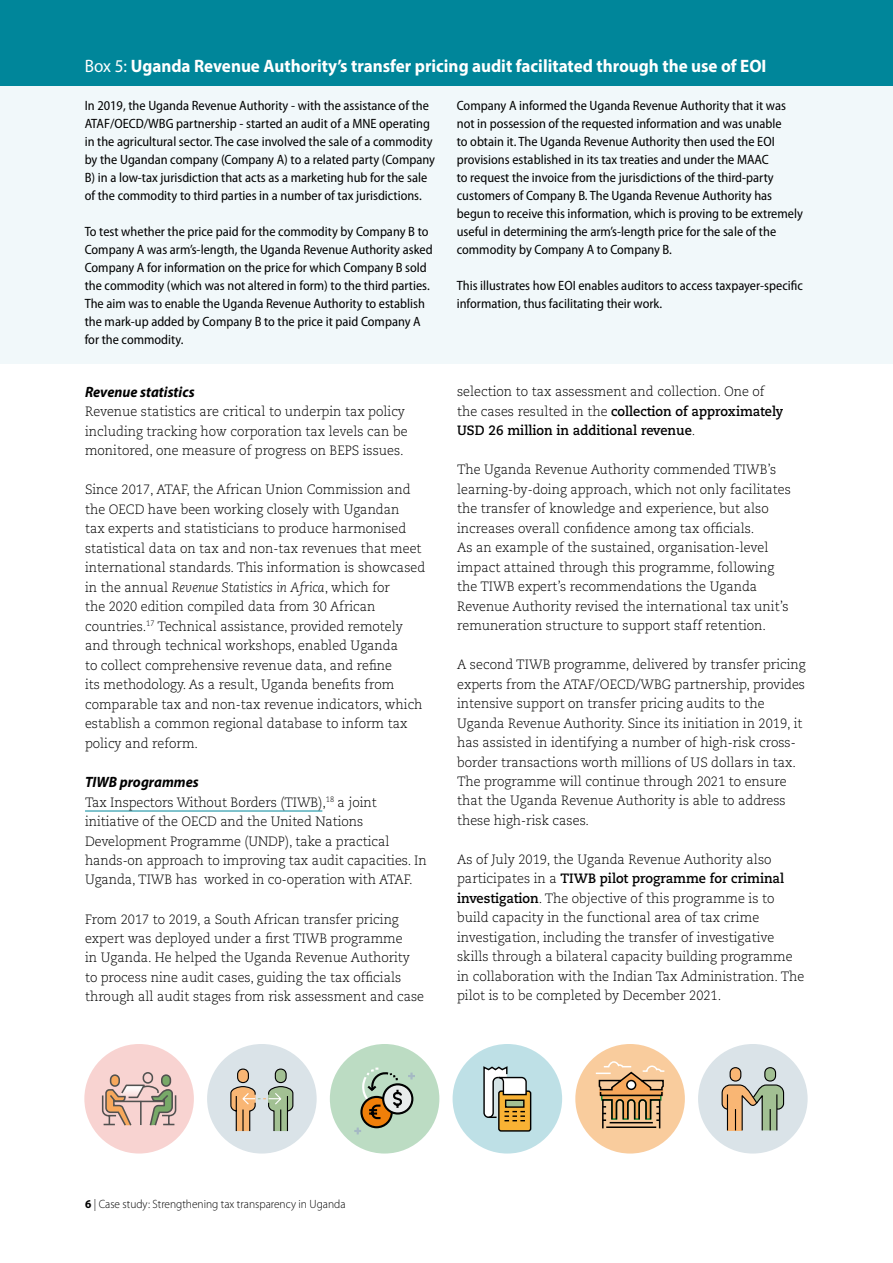
<style>
.page{position:relative;width:893px;height:1263px;background:#fff}
.page>*{position:absolute;margin:0;border:0;box-sizing:border-box;transform-origin:0 0}
.t1{font:700 18px "Myriad Pro";color:#fff;scale:.95 1}
.t2{font:italic 700 15px "Myriad Pro";color:#000;scale:.95 1}
.t3{font:300 13.5px/19.5px "Caecilia LT Pro 45";color:#000;scale:.95 1}
.t4{font:semi-condensed 13.5px/18px "Myriad Pro";color:#000}
.t5{font:700 13.5px/19.5px "Caecilia LT Pro 75";color:#000;scale:.95 1}
.t6{font:italic 300 13.5px "Caecilia LT Pro 46";color:#000;scale:.95 1}
.t7{font:300 12px "Myriad Pro";color:#000;scale:.95 1}
.s1{font-weight:400}
.s2{font-family:"Caecilia LT Pro 45";font-style:normal}
.s3{font-family:"Caecilia LT Pro 45";font-weight:300}
.s4{font-family:"Caecilia LT Pro 75";font-weight:700}
.s5{font-weight:700}
</style>
<div class="page">
<hr style="left:85px;top:811px;width:237px;height:1px;background:#00869a">
<div style="left:0;top:60px;width:893px;height:303px;background:#f1f8fa"></div>
<div style="left:0;top:0;width:893px;height:85px;background:#00869a"></div>
<div style="left:330px;top:1044px;width:109px;height:109px;background:#bcdcc3;border-radius:50%"></div>
<svg style="left:361px;top:1097px;width:31px;height:30px"></svg>
<div style="left:360px;top:1096px;width:33px;height:32px;border:2px solid #000;border-radius:50%"></div>
<svg style="left:354px;top:1127px;width:7px;height:7px"></svg>
<svg style="left:361px;top:1067px;width:54px;height:53px"></svg>
<div style="left:453px;top:1044px;width:109px;height:109px;background:#bee0e6;border-radius:50%"></div>
<div style="left:499px;top:1091px;width:32px;height:40px;background:#f9b234;border-radius:2px"></div>
<div style="left:498px;top:1090px;width:33px;height:41px;border:1px solid #000;border-radius:2px"></div>
<svg style="left:483px;top:1066px;width:44px;height:55px"></svg>
<div style="left:84px;top:1044px;width:110px;height:109px;background:#f8d3d1;border-radius:50%"></div>
<svg style="left:101px;top:1072px;width:76px;height:54px"></svg>
<div style="left:575px;top:1044px;width:110px;height:109px;background:#f9cc9d;border-radius:50%"></div>
<svg style="left:595px;top:1061px;width:70px;height:68px"></svg>
<div style="left:207px;top:1044px;width:110px;height:109px;background:#dae3e8;border-radius:50%"></div>
<svg style="left:230px;top:1068px;width:64px;height:64px"></svg>
<div style="left:238px;top:1069px;width:10px;height:13px;background:#f9b674;border-radius:5px"></div>
<div style="left:237px;top:1068px;width:12px;height:15px;border:1px solid #000;border-radius:5px"></div>
<div style="left:698px;top:1044px;width:110px;height:109px;background:#dae3e8;border-radius:50%"></div>
<svg style="left:721px;top:1067px;width:64px;height:64px"></svg>
<h1 class="t1" style="left:85px;top:54px;width:719px"><span class="s1">Box 5:</span> Uganda Revenue Authority’s transfer pricing audit facilitated through the use of EOI</h1>
<p class="t4" style="left:85px;top:97px;width:352px">In 2019, the Uganda Revenue Authority - with the assistance of the ATAF/OECD/WBG partnership - started an audit of a MNE operating in the agricultural sector. The case involved the sale of a commodity by the Ugandan company (Company A) to a related party (Company B) in a low-tax jurisdiction that acts as a marketing hub for the sale of the commodity to third parties in a number of tax jurisdictions.</p>
<p class="t4" style="left:85px;top:223px;width:349px">To test whether the price paid for the commodity by Company B to Company A was arm’s-length, the Uganda Revenue Authority asked Company A for information on the price for which Company B sold the commodity (which was not altered in form) to the third parties.<br>The aim was to enable the Uganda Revenue Authority to establish the mark-up added by Company B to the price it paid Company A for the commodity.</p>
<p class="t2" style="left:85px;top:382px;width:117px">Revenue statistics</p>
<p class="t3" style="left:85px;top:402px;width:341px">Revenue statistics are critical to underpin tax policy including tracking how corporation tax levels can be monitored, one measure of progress on BEPS issues.</p>
<p class="t3" style="left:85px;top:480px;width:360px">Since 2017, ATAF, the African Union Commission and the OECD have been working closely with Ugandan<br>tax experts and statisticians to produce harmonised statistical data on tax and non-tax revenues that meet international standards. This information is showcased</p>
<p class="t6" style="left:85px;top:579px;width:322px"><span class="s2">in the annual</span> Revenue Statistics in Africa<span class="s2">, which for</span></p>
<p class="t3" style="left:85px;top:597px;width:357px">the 2020 edition compiled data from 30 African countries.<sup>17</sup> Technical assistance, provided remotely and through technical workshops, enabled Uganda<br>to collect comprehensive revenue data, and refine<br>its methodology. As a result, Uganda benefits from comparable tax and non-tax revenue indicators, which establish a common regional database to inform tax policy and reform.</p>
<p class="t2" style="left:85px;top:772px;width:121px">TIWB programmes</p>
<p class="t3" style="left:85px;top:792px;width:361px">Tax Inspectors Without Borders (TIWB),<sup>18</sup> a joint initiative of the OECD and the United Nations Development Programme (UNDP), take a practical hands-on approach to improving tax audit capacities. In Uganda, TIWB has worked in co-operation with ATAF.</p>
<p class="t3" style="left:85px;top:909px;width:358px">From 2017 to 2019, a South African transfer pricing expert was deployed under a first TIWB programme<br>in Uganda. He helped the Uganda Revenue Authority to process nine audit cases, guiding the tax officials through all audit stages from risk assessment and case</p>
<p class="t4" style="left:457px;top:97px;width:348px">Company A informed the Uganda Revenue Authority that it was not in possession of the requested information and was unable<br>to obtain it. The Uganda Revenue Authority then used the EOI provisions established in its tax treaties and under the MAAC<br>to request the invoice from the jurisdictions of the third-party customers of Company B. The Uganda Revenue Authority has begun to receive this information, which is proving to be extremely useful in determining the arm’s-length price for the sale of the commodity by Company A to Company B.</p>
<p class="t4" style="left:457px;top:277px;width:348px">This illustrates how EOI enables auditors to access taxpayer-specific information, thus facilitating their work.</p>
<p class="t3" style="left:457px;top:381px;width:325px">selection to tax assessment and collection. One of</p>
<p class="t5" style="left:457px;top:401px;width:345px"><span class="s3">the cases resulted in the</span> collection of approximately<br>USD 26 million in additional revenue<span class="s3">.</span></p>
<p class="t3" style="left:457px;top:459px;width:353px">The Uganda Revenue Authority commended TIWB’s learning-by-doing approach, which not only facilitates the transfer of knowledge and experience, but also increases overall confidence among tax officials.<br>As an example of the sustained, organisation-level impact attained through this programme, following the TIWB expert’s recommendations the Uganda Revenue Authority revised the international tax unit’s remuneration structure to support staff retention.</p>
<p class="t3" style="left:457px;top:654px;width:368px">A second TIWB programme, delivered by transfer pricing experts from the ATAF/OECD/WBG partnership, provides intensive support on transfer pricing audits to the Uganda Revenue Authority. Since its initiation in 2019, it has assisted in identifying a number of high-risk cross&shy;border transactions worth millions of US dollars in tax.<br>The programme will continue through 2021 to ensure that the Uganda Revenue Authority is able to address these high-risk cases.</p>
<p class="t3" style="left:457px;top:849px;width:332px">As of July 2019, the Uganda Revenue Authority also</p>
<p class="t5" style="left:457px;top:869px;width:346px"><span class="s3">participates in a</span> TIWB pilot programme for criminal</p>
<p class="t3" style="left:457px;top:888px;width:367px"><span class="s4">investigation</span>. The objective of this programme is to build capacity in the functional area of tax crime investigation, including the transfer of investigative skills through a bilateral capacity building programme in collaboration with the Indian Tax Administration. The pilot is to be completed by December 2021.</p>
<p class="t7" style="left:85px;top:1197px;width:276px"><span class="s5">6</span> | Case study: Strengthening tax transparency in Uganda</p>
</div>
